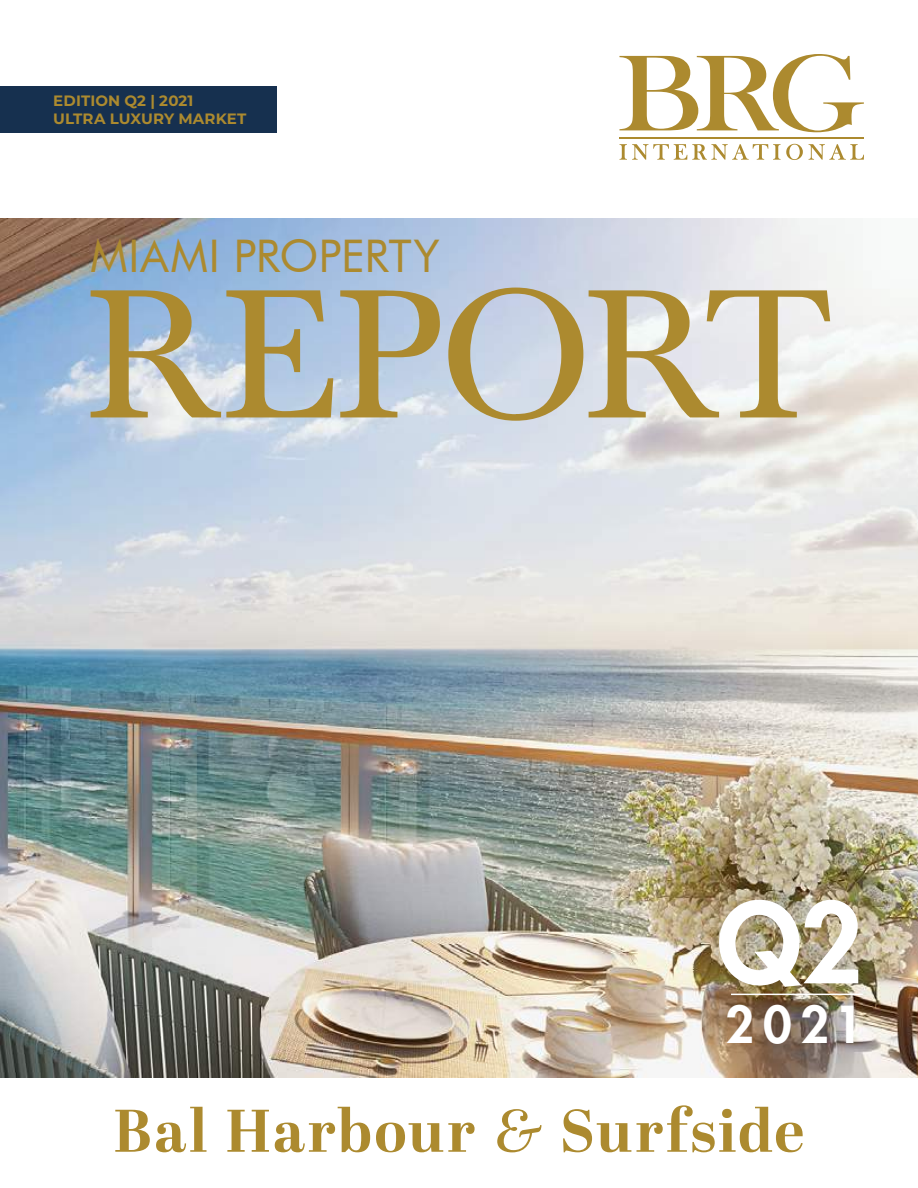
<style>
.page{position:relative;width:918px;height:1188px;background:#fff}
.page>*{position:absolute;margin:0;border:0;box-sizing:border-box;transform-origin:0 0}
.t1{font:190.5px "Baskerville";color:#ac8a2f}
.t2{font:800 108px "Futura Std";color:#fff}
.t3{font:700 60px "Abril Display";letter-spacing:.04em;color:#ac8a2f}
.t4{font:800 49.5px "Futura Std";color:#fff}
.t5{font:45px "Futura BT";letter-spacing:.005em;color:#ac8a2f}
.t6{font:700 15px/17.9px "Montserrat";letter-spacing:.01em;color:#ac8a2f}
.s1{font-weight:400;font-style:italic}
</style>
<div class="page">
<img style="left:0;top:218px;width:918px;height:859px">
<div style="left:0;top:86px;width:276px;height:46px;background:#16304f"></div>
<svg style="left:619px;top:54px;width:245px;height:78px"></svg>
<svg style="left:619px;top:144px;width:184px;height:16px"></svg>
<svg style="left:809px;top:144px;width:55px;height:16px"></svg>
<hr style="left:619px;top:137px;width:245px;height:1px;background:#ac8a2f">
<hr style="left:731px;top:994px;width:132px;height:1px;background:#fff">
<p class="t6" style="left:53px;top:91px;width:195px">EDITION Q2 | 2021<br>ULTRA LUXURY MARKET</p>
<h3 class="t5" style="left:90px;top:229px;width:351px">MIAMI PROPERTY</h3>
<h1 class="t1" style="left:88px;top:251px;width:743px">REPORT</h1>
<h2 class="t2" style="left:717px;top:875px;width:147px">Q2</h2>
<h3 class="t4" style="left:725px;top:993px;width:139px">2021</h3>
<h3 class="t3" style="left:114px;top:1089px;width:692px">Bal Harbour <span class="s1">&amp;</span> Surfside</h3>
</div>
